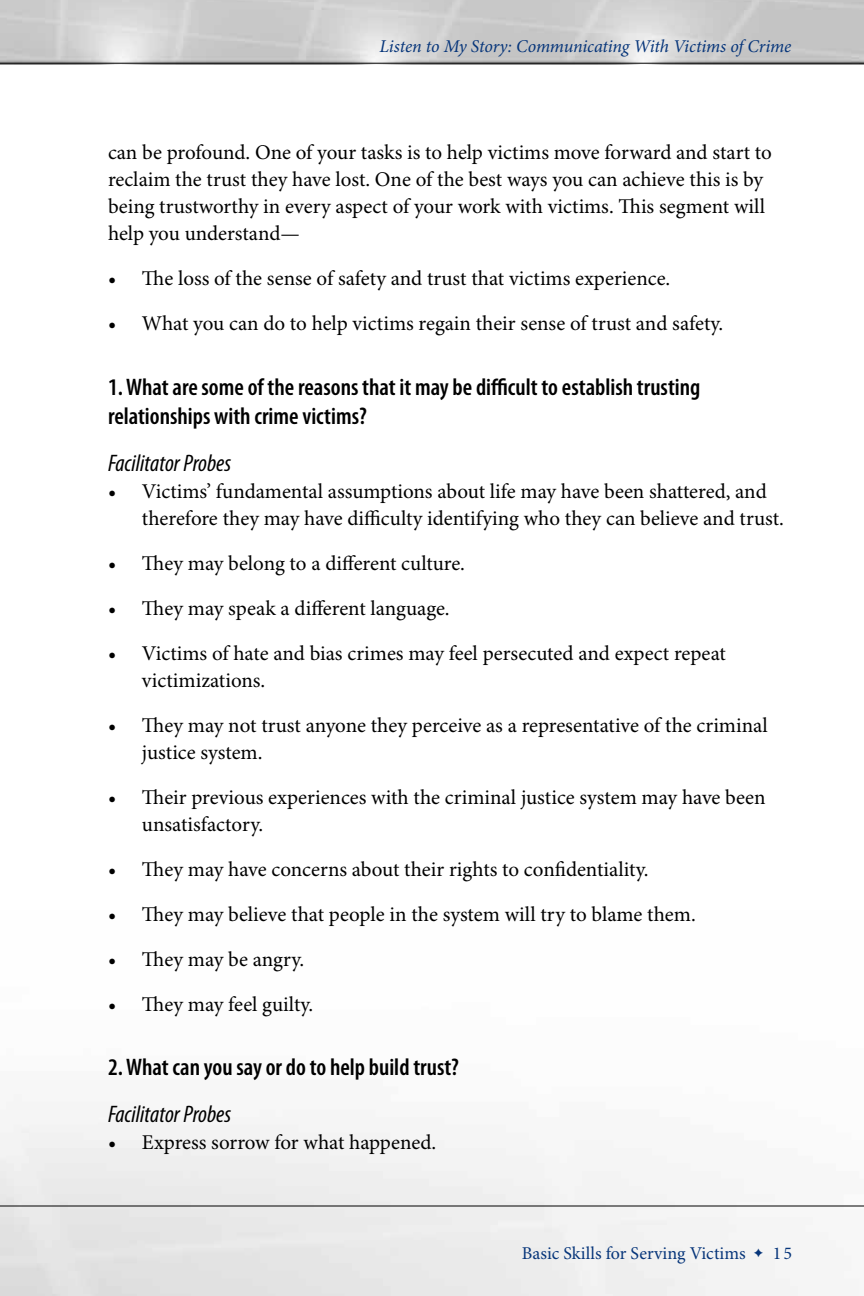
<style>
.page{position:relative;width:864px;height:1296px;background:#fff}
.page>*{position:absolute;margin:0;border:0;box-sizing:border-box;transform-origin:0 0}
.t1{font:600 condensed 24px/28.8px "Myriad Pro";color:#000}
.t2{font:italic condensed 24px "Myriad Pro";color:#000}
.t3{font:21px/45px "Minion Pro";color:#000}
.t4{font:italic 18px "Minion Pro";letter-spacing:-.01em;color:#06357a}
.t5{font:18px "Minion Pro";color:#06357a}
</style>
<div class="page">
<img style="left:0;top:0;width:864px;height:65px">
<hr style="left:0;top:63px;width:864px;height:1px;background:#000">
<hr style="left:0;top:1206px;width:864px;height:1px;background:#000">
<svg style="left:754px;top:1249px;width:9px;height:8px"></svg>
<p class="t4" style="left:380px;top:35px;width:413px">Listen to My Story: Communicating With Victims of Crime</p>
<p class="t3" style="left:108px;top:140px;width:665px;line-height:27px">can be profound. One of your tasks is to help victims move forward and start to reclaim the trust they have lost. One of the best ways you can achieve this is by being trustworthy in every aspect of your work with victims. This segment will help you understand—</p>
<p class="t3" style="left:108px;top:257px;width:564px">• The loss of the sense of safety and trust that victims experience.</p>
<p class="t3" style="left:108px;top:302px;width:617px">• What you can do to help victims regain their sense of trust and safety.</p>
<p class="t1" style="left:108px;top:373px;width:594px">1. What are some of the reasons that it may be difficult to establish trusting relationships with crime victims?</p>
<h3 class="t2" style="left:108px;top:450px;width:125px">Facilitator Probes</h3>
<p class="t3" style="left:142px;top:478px;width:643px;line-height:27px;text-indent:-34px">• Victims’ fundamental assumptions about life may have been shattered, and therefore they may have difficulty identifying who they can believe and trust.</p>
<p class="t3" style="left:142px;top:541px;width:585px">They may belong to a different culture.<br>They may speak a different language.<br>Victims of hate and bias crimes may feel persecuted and expect repeat</p>
<p class="t3" style="left:142px;top:658px;width:627px">victimizations.<br>They may not trust anyone they perceive as a representative of the criminal</p>
<p class="t3" style="left:142px;top:730px;width:625px">justice system.<br>Their previous experiences with the criminal justice system may have been</p>
<p class="t3" style="left:142px;top:802px;width:555px">unsatisfactory.<br>They may have concerns about their rights to confidentiality.<br>They may believe that people in the system will try to blame them.<br>They may be angry.<br>They may feel guilty.</p>
<p class="t3" style="left:108px;top:541px;width:10px;text-align:justify">• • •</p>
<p class="t3" style="left:108px;top:703px;width:10px">•</p>
<p class="t3" style="left:108px;top:775px;width:10px">•</p>
<p class="t3" style="left:108px;top:847px;width:10px;text-align:justify">• • • •</p>
<p class="t1" style="left:108px;top:1054px;width:353px">2. What can you say or do to help build trust?</p>
<h3 class="t2" style="left:108px;top:1102px;width:125px">Facilitator Probes</h3>
<p class="t3" style="left:108px;top:1121px;width:330px">• Express sorrow for what happened.</p>
<p class="t5" style="left:522px;top:1243px;width:225px">Basic Skills for Serving Victims</p>
<p class="t5" style="left:773px;top:1243px;width:21px">15</p>
</div>
